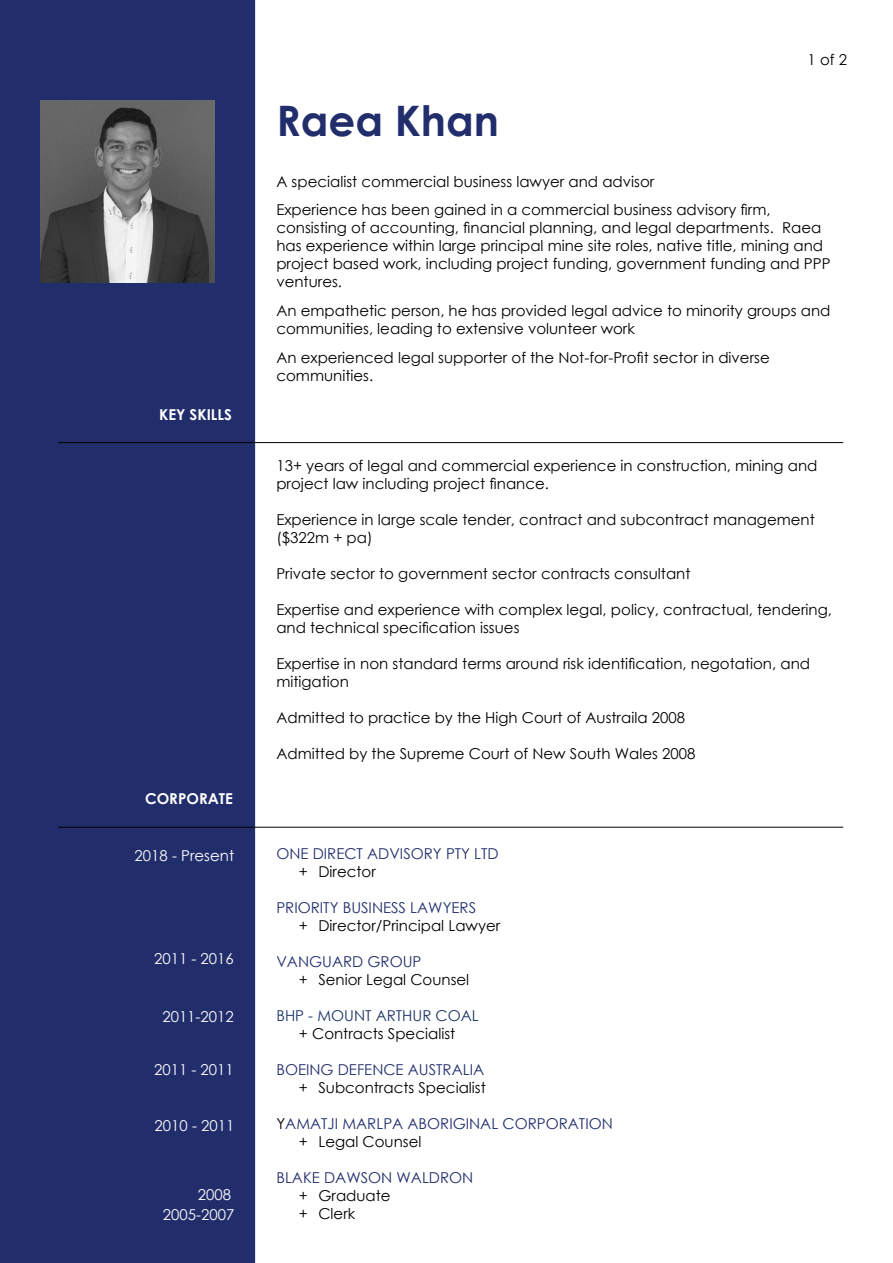
<style>
.page{position:relative;width:893px;height:1263px;background:#fff}
.page>*{position:absolute;margin:0;border:0;box-sizing:border-box;transform-origin:0 0}
.t1{font:700 42px "Century Gothic";color:#222e6c}
.Tabs{font:15px/18px "Century Gothic";color:#000}
.Tabs-2{font:15px "Century Gothic";color:#222e6c}
.t2{font:15px "Century Gothic";color:#fff}
.Tabs-3{font:15px "Century Gothic";color:#1d3566}
.t3{font:700 15px "Century Gothic";color:#fff}
.s1{color:#000}
</style>
<div class="page">
<div style="left:0;top:0;width:255px;height:1263px;background:#222e6c"></div>
<img style="left:41px;top:101px;width:173px;height:181px">
<hr style="left:58px;top:442px;width:785px;height:1px;background:#000">
<hr style="left:58px;top:827px;width:785px;height:1px;background:#000">
<p class="t3" style="left:159px;top:403px;width:74px">KEY SKILLS</p>
<p class="t3" style="left:145px;top:787px;width:89px">CORPORATE</p>
<p class="t2" style="left:135px;top:845px;width:101px">2018 - Present</p>
<p class="t2" style="left:154px;top:948px;width:81px">2011 - 2016</p>
<p class="t2" style="left:162px;top:1006px;width:73px">2011-2012</p>
<p class="t2" style="left:154px;top:1059px;width:81px">2011 - 2011</p>
<p class="t2" style="left:155px;top:1115px;width:81px">2010 - 2011</p>
<p class="t2" style="left:198px;top:1184px;width:35px">2008</p>
<p class="t2" style="left:163px;top:1204px;width:73px">2005-2007</p>
<p class="Tabs" style="left:808px;top:51px;width:41px">1 of 2</p>
<p class="t1" style="left:276px;top:89px;width:224px">Raea Khan</p>
<p class="Tabs" style="left:276px;top:172px;width:379px">A specialist commercial business lawyer and advisor</p>
<p class="Tabs" style="left:276px;top:201px;width:556px">Experience has been gained in a commercial business advisory firm, consisting of accounting, financial planning, and legal departments. Raea has experience within large principal mine site roles, native title, mining and project based work, including project funding, government funding and PPP ventures.</p>
<p class="Tabs" style="left:276px;top:302px;width:556px">An empathetic person, he has provided legal advice to minority groups and communities, leading to extensive volunteer work</p>
<p class="Tabs" style="left:276px;top:348px;width:495px">An experienced legal supporter of the Not-for-Profit sector in diverse communities.</p>
<p class="Tabs" style="left:276px;top:456px;width:543px">13+ years of legal and commercial experience in construction, mining and project law including project finance.</p>
<p class="Tabs" style="left:276px;top:510px;width:540px">Experience in large scale tender, contract and subcontract management ($322m + pa)</p>
<p class="Tabs" style="left:276px;top:564px;width:416px">Private sector to government sector contracts consultant</p>
<p class="Tabs" style="left:276px;top:600px;width:557px">Expertise and experience with complex legal, policy, contractual, tendering, and technical specification issues</p>
<p class="Tabs" style="left:276px;top:654px;width:535px">Expertise in non standard terms around risk identification, negotation, and mitigation</p>
<p class="Tabs" style="left:276px;top:708px;width:410px">Admitted to practice by the High Court of Austraila 2008</p>
<p class="Tabs" style="left:276px;top:744px;width:420px">Admitted by the Supreme Court of New South Wales 2008</p>
<p class="Tabs-2" style="left:276px;top:843px;width:224px">ONE DIRECT ADVISORY PTY LTD</p>
<p class="Tabs" style="left:299px;top:862px;width:79px">+ Director</p>
<p class="Tabs-2" style="left:276px;top:897px;width:201px">PRIORITY BUSINESS LAWYERS</p>
<p class="Tabs" style="left:299px;top:916px;width:203px">+ Director/Principal Lawyer</p>
<p class="Tabs-2" style="left:276px;top:951px;width:147px">VANGUARD GROUP</p>
<p class="Tabs" style="left:299px;top:970px;width:172px">+ Senior Legal Counsel</p>
<p class="Tabs-3" style="left:276px;top:1005px;width:204px">BHP - MOUNT ARTHUR COAL</p>
<p class="Tabs" style="left:299px;top:1024px;width:158px">+ Contracts Specialist</p>
<p class="Tabs-2" style="left:276px;top:1059px;width:209px">BOEING DEFENCE AUSTRALIA</p>
<p class="Tabs" style="left:299px;top:1078px;width:188px">+ Subcontracts Specialist</p>
<p class="Tabs-2" style="left:276px;top:1113px;width:338px"><span class="s1">Y</span>AMATJI MARLPA ABORIGINAL CORPORATION</p>
<p class="Tabs" style="left:299px;top:1132px;width:124px">+ Legal Counsel</p>
<p class="Tabs-2" style="left:276px;top:1167px;width:198px">BLAKE DAWSON WALDRON</p>
<p class="Tabs" style="left:299px;top:1186px;width:93px">+ Graduate</p>
<p class="Tabs" style="left:299px;top:1204px;width:58px">+ Clerk</p>
</div>
